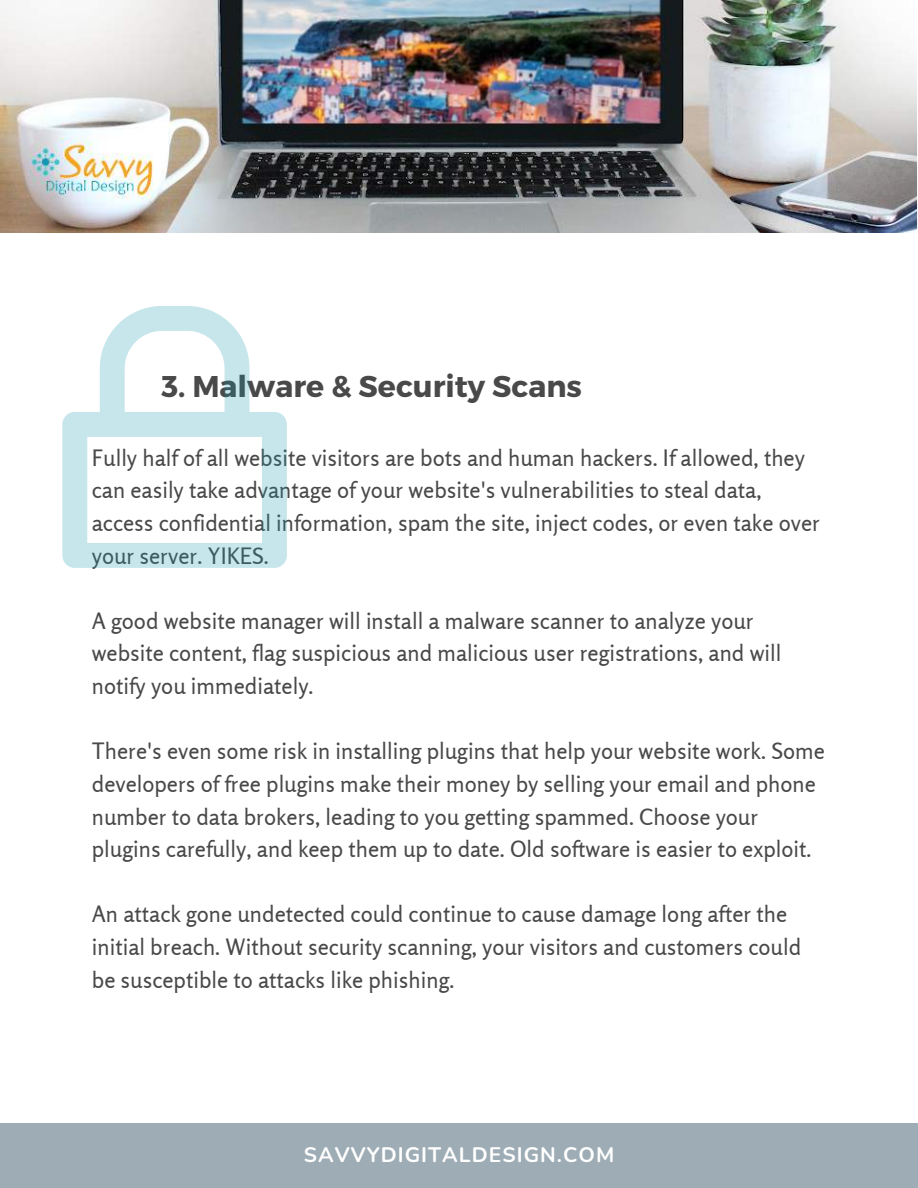
<style>
.page{position:relative;width:918px;height:1188px;background:#fff}
.page>*{position:absolute;margin:0;border:0;box-sizing:border-box;transform-origin:0 0}
.t1{font:700 30px "Montserrat";color:#494949}
.t2{font:22.5px/32.7px "Rosario";color:#494949}
.t3{font:700 21px "Nunito";letter-spacing:.05em;color:#fff}
</style>
<div class="page">
<div style="left:0;top:1124px;width:918px;height:64px;background:#9eacb5"></div>
<img style="left:0;top:0;width:918px;height:233px">
<svg style="left:62px;top:306px;width:225px;height:262px"></svg>
<h1 class="t1" style="left:161px;top:367px;width:422px">3. Malware &amp; Security Scans</h1>
<p class="t2" style="left:92px;top:441px;width:730px">Fully half of all website visitors are bots and human hackers. If allowed, they can easily take advantage of your website's vulnerabilities to steal data, access confidential information, spam the site, inject codes, or even take over your server. YIKES.</p>
<p class="t2" style="left:92px;top:604px;width:691px">A good website manager will install a malware scanner to analyze your website content, flag suspicious and malicious user registrations, and will notify you immediately.</p>
<p class="t2" style="left:92px;top:735px;width:735px">There's even some risk in installing plugins that help your website work. Some developers of free plugins make their money by selling your email and phone number to data brokers, leading to you getting spammed. Choose your plugins carefully, and keep them up to date. Old software is easier to exploit.</p>
<p class="t2" style="left:92px;top:898px;width:711px">An attack gone undetected could continue to cause damage long after the initial breach. Without security scanning, your visitors and customers could be susceptible to attacks like phishing.</p>
<p class="t3" style="left:304px;top:1141px;width:312px">SAVVYDIGITALDESIGN.COM</p>
</div>
